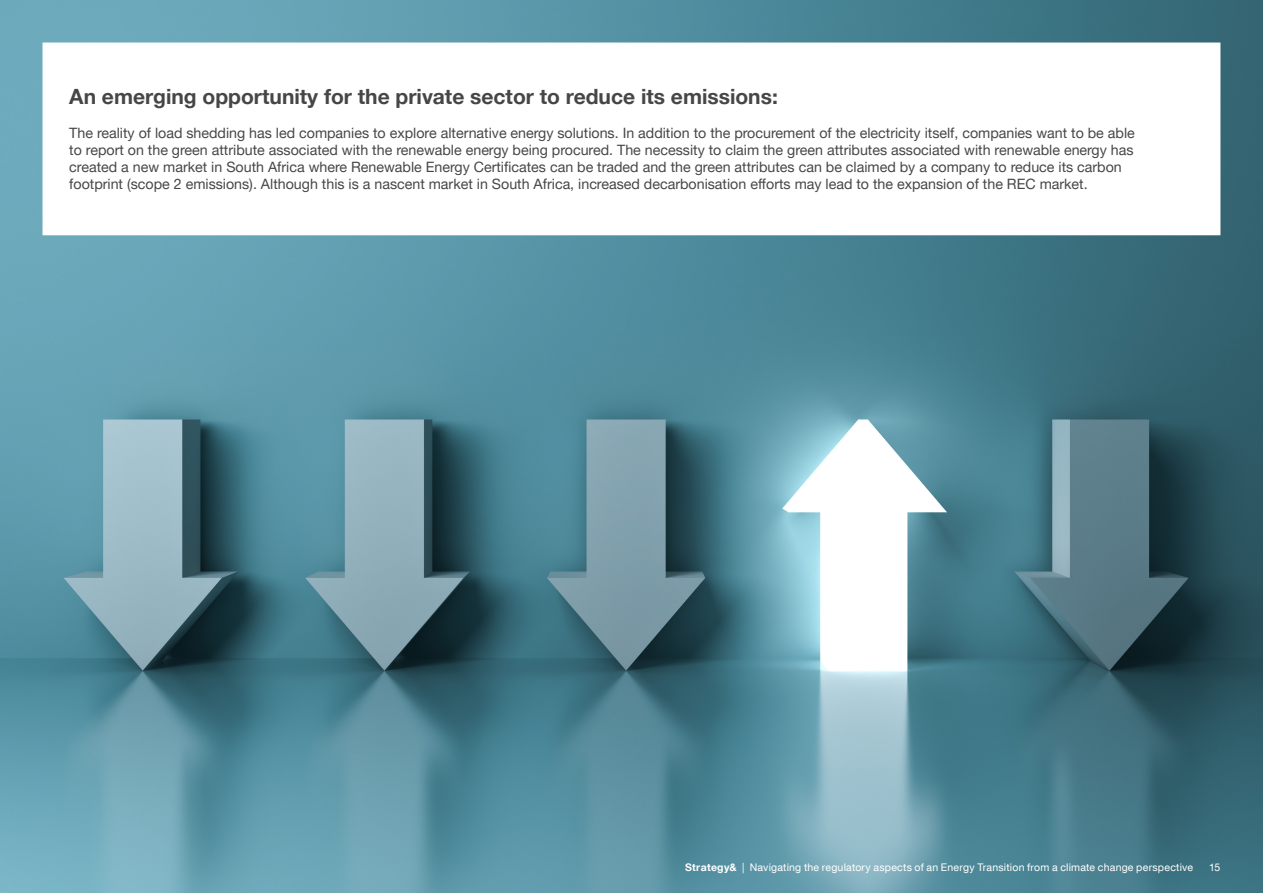
<style>
.page{position:relative;width:1263px;height:893px;background:#fff}
.page>*{position:absolute;margin:0;border:0;box-sizing:border-box;transform-origin:0 0}
.Sub-heading_A{font:700 21px "Helvetica Neue LT Pro";color:#464647}
.Paragraph_A_i{font:14.25px/17.1px "Helvetica Neue LT Pro";color:#464647}
.Page_Title_Footer{font:10.5px "Helvetica Neue LT Com";letter-spacing:.02em;color:#fff}
.s1{font-weight:700}
</style>
<div class="page">
<img style="left:0;top:0;width:1263px;height:893px">
<div style="left:43px;top:43px;width:1177px;height:192px;background:#fff"></div>
<p class="Sub-heading_A" style="left:69px;top:83px;width:710px">An emerging opportunity for the private sector to reduce its emissions:</p>
<p class="Paragraph_A_i" style="left:69px;top:124px;width:1067px">The reality of load shedding has led companies to explore alternative energy solutions. In addition to the procurement of the electricity itself, companies want to be able to report on the green attribute associated with the renewable energy being procured. The necessity to claim the green attributes associated with renewable energy has created a new market in South Africa where Renewable Energy Certificates can be traded and the green attributes can be claimed by a company to reduce its carbon footprint (scope 2 emissions). Although this is a nascent market in South Africa, increased decarbonisation efforts may lead to the expansion of the REC market.</p>
<p class="Page_Title_Footer" style="left:685px;top:860px;width:509px"><span class="s1">Strategy&amp;</span> | Navigating the regulatory aspects of an Energy Transition from a climate change perspective</p>
<p class="Page_Title_Footer" style="left:1209px;top:860px;width:13px">15</p>
</div>
